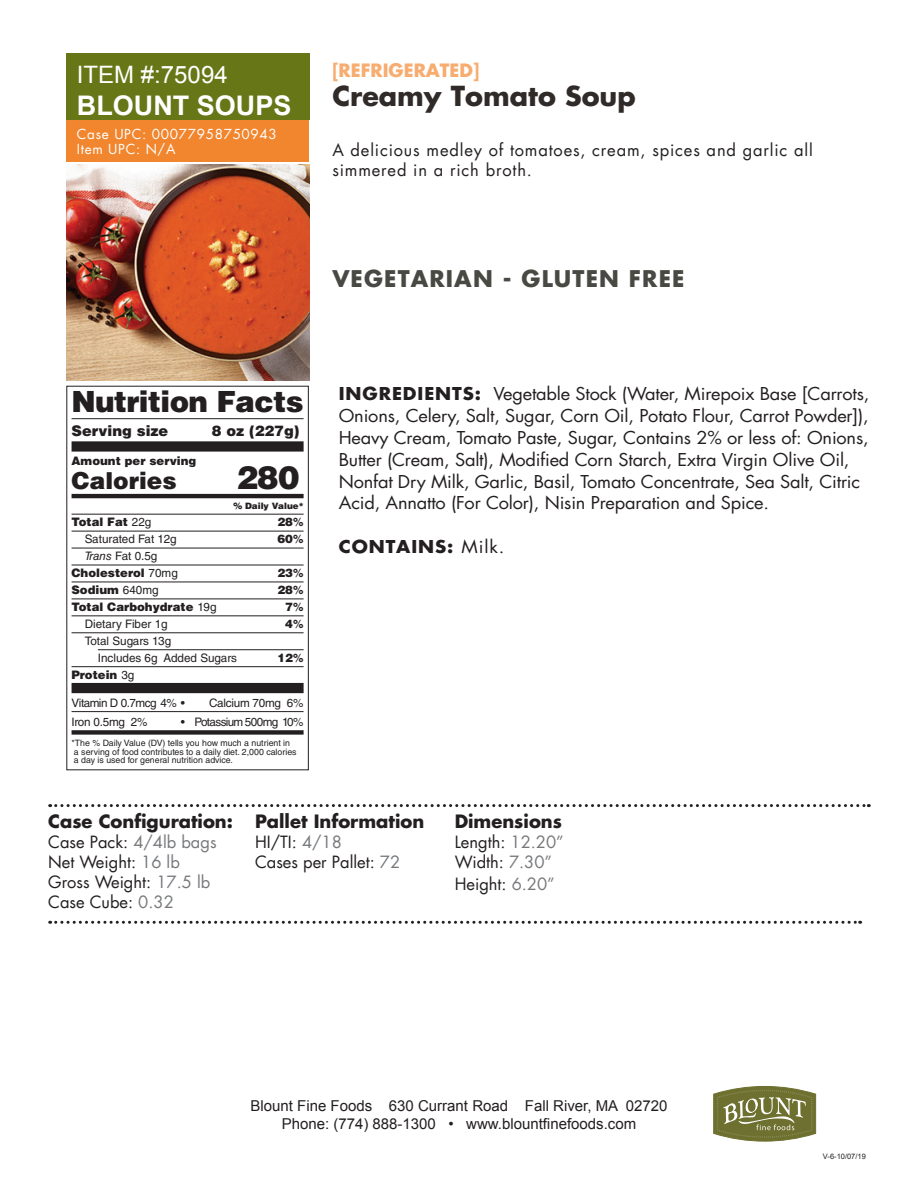
<style>
.page{position:relative;width:918px;height:1188px;background:#fff}
.page>*{position:absolute;margin:0;border:0;box-sizing:border-box;transform-origin:0 0}
.t1{font:900 32.1px "Helvetica LT Std";color:#231f20}
.t2{font:900 29.25px "Helvetica LT Std";letter-spacing:-.02em;color:#231f20}
.t3{font:700 27px "Futura";color:#302a28}
.t4{font:700 27px "Arial";color:#fff}
.t5{font:24px "Arial";color:#fff}
.t6{font:900 23.4px "Helvetica LT Std";color:#231f20}
.t7{font:700 22.5px "Futura";letter-spacing:.05em;color:#494944}
.t8{font:700 18px "Futura";color:#231f20}
.t9{font:700 18px "Futura";color:#f7ac70}
.t10{font:17.4px/21.9px "Futura";letter-spacing:-.01em;color:#231f20;scale:1.05 1}
.t11{font:700 17.4px "Futura";letter-spacing:.05em;color:#231f20;scale:1.05 1}
.t12{font:16.5px/19.8px "Futura";color:#231f20}
.t13{font:16.5px/19.8px "Futura";letter-spacing:.05em;color:#231f20}
.t14{font:15px/18px "Arial";color:#231f20;text-align:center}
.t15{font:900 14.55px "Helvetica LT Std";color:#231f20}
.t16{font:13.5px/15px "Futura";letter-spacing:.05em;color:#fff}
.t17{font:900 11.7px "Helvetica LT Std";color:#231f20}
.t18{font:11.7px/17px "Helvetica LT Std";color:#231f20}
.t19{font:11.7px/17px "Helvetica LT Std";letter-spacing:-.02em;color:#231f20}
.t20{font:11.7px "Helvetica LT Std";letter-spacing:-.055em;color:#231f20}
.t21{font:11.7px "Helvetica LT Std";letter-spacing:-.04em;color:#231f20}
.t22{font:8.7px/8.7px "Helvetica LT Std";color:#231f20}
.t23{font:900 8.7px "Helvetica LT Std";color:#231f20}
.t24{font:7.5px "Arial";color:#231f20}
.s1{font-weight:400}
.s2{font-weight:700}
.s3{font-style:italic}
.s4{font-weight:900}
.s5{color:#76787b}
</style>
<div class="page">
<div style="left:66px;top:54px;width:243px;height:66px;background:#677717"></div>
<img style="left:66px;top:164px;width:243px;height:216px">
<svg style="left:713px;top:1086px;width:103px;height:55px;background:#898c57"></svg>
<div style="left:66px;top:120px;width:243px;height:41px;background:#f1862e"></div>
<svg style="left:50px;top:804px;width:819px;height:3px"></svg>
<svg style="left:50px;top:921px;width:811px;height:3px"></svg>
<hr style="left:72px;top:418px;width:232px;height:1px;background:#231f20">
<div style="left:72px;top:441px;width:232px;height:11px;background:#231f20"></div>
<hr style="left:72px;top:494px;width:232px;height:4px;background:#231f20">
<hr style="left:72px;top:514px;width:232px;height:1px;background:#231f20">
<hr style="left:72px;top:531px;width:232px;height:1px;background:#231f20">
<hr style="left:72px;top:548px;width:232px;height:1px;background:#231f20">
<hr style="left:72px;top:565px;width:232px;height:1px;background:#231f20">
<hr style="left:72px;top:582px;width:232px;height:1px;background:#231f20">
<hr style="left:72px;top:599px;width:232px;height:1px;background:#231f20">
<hr style="left:72px;top:616px;width:232px;height:1px;background:#231f20">
<hr style="left:72px;top:633px;width:232px;height:1px;background:#231f20">
<hr style="left:98px;top:649px;width:206px;height:1px;background:#231f20">
<hr style="left:72px;top:666px;width:232px;height:1px;background:#231f20">
<div style="left:72px;top:683px;width:232px;height:10px;background:#231f20"></div>
<hr style="left:72px;top:711px;width:232px;height:1px;background:#231f20">
<div style="left:72px;top:730px;width:232px;height:5px;background:#231f20"></div>
<div style="left:66px;top:386px;width:243px;height:384px;border:1px solid #231f20"></div>
<h3 class="t5" style="left:77px;top:59px;width:152px">ITEM #:75094</h3>
<h3 class="t4" style="left:77px;top:87px;width:216px">BLOUNT SOUPS</h3>
<p class="t16" style="left:77px;top:126px;width:202px">Case UPC: 00077958750943<br>Item UPC: N/A</p>
<p class="t9" style="left:332px;top:57px;width:148px">[REFRIGERATED]</p>
<h3 class="t3" style="left:332px;top:77px;width:305px">Creamy Tomato Soup</h3>
<p class="t13" style="left:332px;top:140px;width:482px">A delicious medley of tomatoes, cream, spices and garlic all simmered in a rich broth.</p>
<p class="t7" style="left:332px;top:262px;width:354px">VEGETARIAN - GLUTEN FREE</p>
<h2 class="t2" style="left:72px;top:382px;width:234px">Nutrition Facts</h2>
<p class="t15" style="left:72px;top:421px;width:98px">Serving size</p>
<p class="t15" style="left:212px;top:421px;width:89px">8 oz (227g)</p>
<p class="t17" style="left:72px;top:453px;width:126px">Amount per serving</p>
<h3 class="t6" style="left:72px;top:465px;width:107px">Calories</h3>
<h1 class="t1" style="left:236px;top:456px;width:65px">280</h1>
<p class="t23" style="left:233px;top:500px;width:72px">% Daily Value*</p>
<p class="t17" style="left:72px;top:514px;width:81px">Total Fat <span class="s1">22g</span></p>
<p class="t17" style="left:278px;top:514px;width:27px">28<span class="s2">%</span></p>
<p class="t18" style="left:85px;top:530px;width:93px">Saturated Fat 12g</p>
<p class="t17" style="left:278px;top:531px;width:27px">60<span class="s2">%</span></p>
<p class="t19" style="left:72px;top:547px;width:108px;text-indent:13px"><span class="s3">Trans</span> Fat 0.5g<br><span class="s4">Cholesterol</span> 70mg</p>
<p class="t17" style="left:278px;top:565px;width:27px">23<span class="s2">%</span></p>
<p class="t17" style="left:72px;top:582px;width:89px">Sodium <span class="s1">640mg</span></p>
<p class="t17" style="left:278px;top:582px;width:27px">28<span class="s2">%</span></p>
<p class="t17" style="left:72px;top:599px;width:146px">Total Carbohydrate <span class="s1">19g</span></p>
<p class="t17" style="left:285px;top:599px;width:20px">7<span class="s2">%</span></p>
<p class="t18" style="left:85px;top:615px;width:85px">Dietary Fiber 1g</p>
<p class="t17" style="left:285px;top:616px;width:20px">4<span class="s2">%</span></p>
<p class="t18" style="left:98px;top:632px;width:141px;text-indent:-13px">Total Sugars 13g<br>Includes 6g Added Sugars</p>
<p class="t17" style="left:278px;top:650px;width:27px">12<span class="s2">%</span></p>
<p class="t17" style="left:72px;top:667px;width:64px">Protein <span class="s1">3g</span></p>
<p class="t21" style="left:72px;top:696px;width:115px">Vitamin D 0.7mcg 4% •</p>
<p class="t19" style="left:209px;top:694px;width:96px">Calcium 70mg 6%</p>
<p class="t19" style="left:72px;top:713px;width:77px">Iron 0.5mg 2%</p>
<p class="t20" style="left:181px;top:715px;width:124px">• Potassium 500mg 10%</p>
<p class="t22" style="left:72px;top:738px;width:227px">*The % Daily Value (DV) tells you how much a nutrient in a serving of food contributes to a daily diet. 2,000 calories a day is used for general nutrition advice.</p>
<p class="t10" style="left:339px;top:383px;width:507px"><span class="s2">INGREDIENTS:</span> Vegetable Stock (Water, Mirepoix Base [Carrots, Onions, Celery, Salt, Sugar, Corn Oil, Potato Flour, Carrot Powder]), Heavy Cream, Tomato Paste, Sugar, Contains 2% or less of: Onions, Butter (Cream, Salt), Modified Corn Starch, Extra Virgin Olive Oil, Nonfat Dry Milk, Garlic, Basil, Tomato Concentrate, Sea Salt, Citric Acid, Annatto (For Color), Nisin Preparation and Spice.</p>
<p class="t11" style="left:339px;top:534px;width:159px">CONTAINS: <span class="s1">Milk.</span></p>
<p class="t8" style="left:48px;top:809px;width:186px">Case Configuration:</p>
<p class="t12" style="left:48px;top:832px;width:170px">Case Pack: <span class="s5">4/4lb bags<br></span>Net Weight: <span class="s5">16 lb<br></span>Gross Weight: <span class="s5">17.5 lb<br></span>Case Cube: <span class="s5">0.32</span></p>
<p class="t8" style="left:255px;top:809px;width:171px">Pallet Information</p>
<p class="t12" style="left:255px;top:832px;width:147px">HI/TI: <span class="s5">4/18<br></span>Cases per Pallet: <span class="s5">72</span></p>
<p class="t8" style="left:455px;top:809px;width:109px">Dimensions</p>
<p class="t12" style="left:455px;top:832px;width:111px">Length: <span class="s5">12.20”<br></span>Width: <span class="s5">7.30”</span></p>
<p class="t12" style="left:455px;top:873px;width:102px">Height: <span class="s5">6.20”</span></p>
<p class="t14" style="left:251px;top:1097px;width:418px">Blount Fine Foods 630 Currant Road Fall River, MA 02720<br>Phone: (774) 888-1300 • www.blountfinefoods.com</p>
<p class="t24" style="left:823px;top:1151px;width:44px">V-6-10/07/19</p>
</div>
